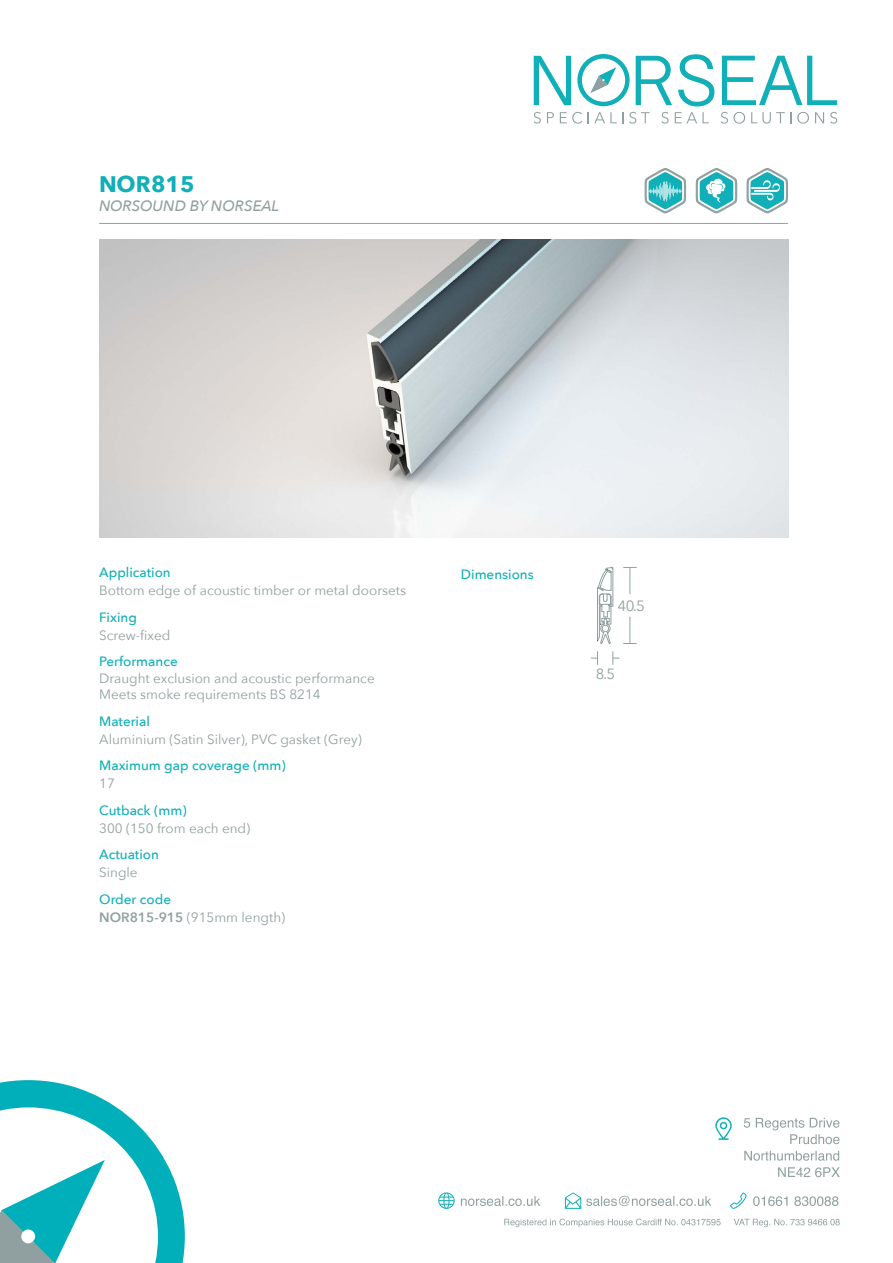
<style>
.page{position:relative;width:893px;height:1263px;background:#fff}
.page>*{position:absolute;margin:0;border:0;box-sizing:border-box;transform-origin:0 0}
.t1{font:700 22.5px "Avenir Next";color:#11afb7}
.t2{font:italic 500 15px "Avenir Next";color:#91a0a0}
.t3{font:14.85px "Avenir Next";color:#91a0a0}
.t4{font:13.5px/16.5px "Avenir Next";color:#91a0a0}
.t5{font:500 13.5px "Avenir Next";color:#11afb7}
.s1{font-weight:500;color:#11afb7}
.s2{font-weight:600}
</style>
<div class="page">
<svg style="left:636px;top:56px;width:36px;height:49px"></svg>
<svg style="left:534px;top:56px;width:37px;height:49px"></svg>
<svg style="left:678px;top:54px;width:36px;height:52px"></svg>
<svg style="left:722px;top:56px;width:115px;height:49px"></svg>
<svg style="left:577px;top:54px;width:53px;height:52px"></svg>
<svg style="left:534px;top:112px;width:7px;height:12px"></svg>
<svg style="left:547px;top:112px;width:7px;height:11px"></svg>
<svg style="left:560px;top:112px;width:22px;height:12px"></svg>
<svg style="left:588px;top:112px;width:35px;height:11px"></svg>
<svg style="left:629px;top:112px;width:21px;height:12px"></svg>
<svg style="left:661px;top:112px;width:8px;height:12px"></svg>
<svg style="left:675px;top:112px;width:34px;height:11px"></svg>
<svg style="left:721px;top:112px;width:24px;height:12px"></svg>
<svg style="left:751px;top:112px;width:40px;height:12px"></svg>
<svg style="left:797px;top:112px;width:12px;height:12px"></svg>
<svg style="left:815px;top:112px;width:9px;height:11px"></svg>
<svg style="left:830px;top:112px;width:7px;height:12px"></svg>
<svg style="left:504px;top:1218px;width:336px;height:9px"></svg>
<svg style="left:778px;top:1167px;width:62px;height:10px"></svg>
<svg style="left:744px;top:1151px;width:95px;height:10px"></svg>
<svg style="left:744px;top:1118px;width:95px;height:26px"></svg>
<svg style="left:715px;top:1117px;width:17px;height:23px"></svg>
<svg style="left:565px;top:1192px;width:146px;height:17px"></svg>
<svg style="left:730px;top:1192px;width:16px;height:17px"></svg>
<svg style="left:753px;top:1196px;width:85px;height:10px"></svg>
<svg style="left:438px;top:1192px;width:17px;height:17px"></svg>
<svg style="left:461px;top:1196px;width:79px;height:10px"></svg>
<svg style="left:0;top:1080px;width:185px;height:183px"></svg>
<div style="left:21px;top:1229px;width:14px;height:14px;background:#fff;border-radius:50%"></div>
<svg style="left:623px;top:617px;width:14px;height:27px"></svg>
<svg style="left:623px;top:567px;width:14px;height:27px"></svg>
<svg style="left:591px;top:651px;width:7px;height:14px"></svg>
<svg style="left:613px;top:651px;width:7px;height:14px"></svg>
<svg style="left:597px;top:566px;width:16px;height:78px"></svg>
<img style="left:99px;top:239px;width:689px;height:298px">
<svg style="left:746px;top:168px;width:42px;height:45px"></svg>
<svg style="left:644px;top:168px;width:42px;height:45px"></svg>
<hr style="left:99px;top:223px;width:689px;height:1px;background:#91a0a0">
<svg style="left:696px;top:168px;width:41px;height:45px"></svg>
<h1 class="t1" style="left:99px;top:164px;width:97px">NOR815</h1>
<p class="t2" style="left:99px;top:193px;width:182px">NORSOUND BY NORSEAL</p>
<p class="t5" style="left:99px;top:561px;width:73px">Application</p>
<p class="t4" style="left:99px;top:581px;width:308px">Bottom edge of acoustic timber or metal doorsets</p>
<p class="t5" style="left:99px;top:605px;width:39px">Fixing</p>
<p class="t4" style="left:99px;top:626px;width:73px">Screw-fixed</p>
<p class="t5" style="left:99px;top:650px;width:80px">Performance</p>
<p class="t4" style="left:99px;top:669px;width:277px">Draught exclusion and acoustic performance<br>Meets smoke requirements BS 8214</p>
<p class="t5" style="left:99px;top:710px;width:52px">Material</p>
<p class="t4" style="left:99px;top:730px;width:264px">Aluminium (Satin Silver), PVC gasket (Grey)</p>
<p class="t5" style="left:99px;top:754px;width:188px">Maximum gap coverage (mm)</p>
<p class="t4" style="left:99px;top:775px;width:17px">17</p>
<p class="t5" style="left:99px;top:799px;width:89px">Cutback (mm)</p>
<p class="t4" style="left:99px;top:819px;width:152px">300 (150 from each end)</p>
<p class="t5" style="left:99px;top:843px;width:61px">Actuation</p>
<p class="t4" style="left:99px;top:864px;width:40px">Single</p>
<p class="t4" style="left:99px;top:890px;width:188px;line-height:17.9px"><span class="s1">Order code<br></span><span class="s2">NOR815-915</span> (915mm length)</p>
<p class="t5" style="left:461px;top:562px;width:74px">Dimensions</p>
<p class="t3" style="left:617px;top:593px;width:29px">40.5</p>
<p class="t3" style="left:596px;top:661px;width:21px">8.5</p>
</div>
